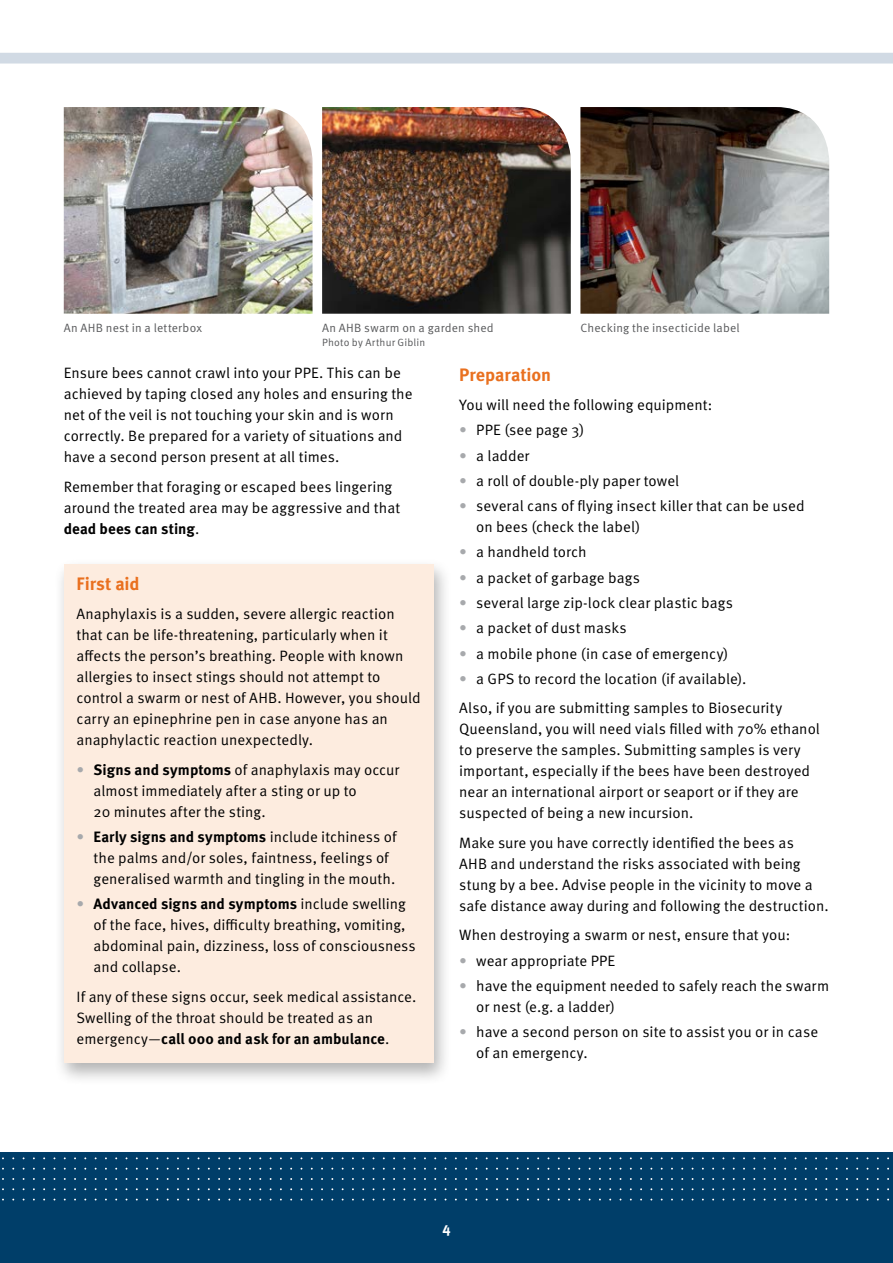
<style>
.page{position:relative;width:893px;height:1263px;background:#fff}
.page>*{position:absolute;margin:0;border:0;box-sizing:border-box;transform-origin:0 0}
.h01{font:700 18px "Meta OT";letter-spacing:-.005em;color:#e9701f}
.body{font:15px/21px "Meta OT";color:#000}
.body-beforebullet{font:15px "Meta OT";letter-spacing:.005em;color:#000}
.t1{font:700 15px "Meta OT";color:#fff}
.t2{font:12px "Meta OT";letter-spacing:.015em;color:#58595b}
.t3{font:10.5px "Meta OT";letter-spacing:.015em;color:#58595b}
.s1{font-weight:700}
.s2{color:#a7a9ac}
</style>
<div class="page">
<div style="left:0;top:1152px;width:893px;height:111px;background:#003e69"></div>
<div style="left:0;top:53px;width:893px;height:11px;background:#d1dae4"></div>
<div style="left:54px;top:558px;width:398px;height:528px;background:#000;opacity:.3"></div>
<div style="left:64px;top:564px;width:370px;height:499px;background:#fdecdf"></div>
<img style="left:64px;top:107px;width:249px;height:207px">
<img style="left:322px;top:107px;width:249px;height:207px">
<img style="left:580px;top:107px;width:249px;height:207px">
<p class="t2" style="left:64px;top:320px;width:140px">An AHB nest in a letterbox</p>
<p class="t2" style="left:322px;top:320px;width:173px">An AHB swarm on a garden shed</p>
<p class="t3" style="left:322px;top:336px;width:105px">Photo by Arthur Giblin</p>
<p class="t2" style="left:580px;top:320px;width:161px">Checking the insecticide label</p>
<p class="body" style="left:64px;top:363px;width:350px">Ensure bees cannot crawl into your PPE. This can be achieved by taping closed any holes and ensuring the net of the veil is not touching your skin and is worn correctly. Be prepared for a variety of situations and have a second person present at all times.</p>
<p class="body" style="left:64px;top:476px;width:338px">Remember that foraging or escaped bees lingering around the treated area may be aggressive and that <span class="s1">dead bees can sting</span>.</p>
<p class="h01" style="left:77px;top:572px;width:65px">First aid</p>
<p class="body" style="left:77px;top:604px;width:346px">Anaphylaxis is a sudden, severe allergic reaction that can be life-threatening, particularly when it affects the person’s breathing. People with known allergies to insect stings should not attempt to control a swarm or nest of AHB. However, you should carry an epinephrine pen in case anyone has an anaphylactic reaction unexpectedly.</p>
<p class="body" style="left:94px;top:759px;width:307px;text-indent:-17px"><span class="s2">•</span> <span class="s1">Signs and symptoms</span> of anaphylaxis may occur almost immediately after a sting or up to<br>20 minutes after the sting.</p>
<p class="body" style="left:94px;top:826px;width:305px;text-indent:-17px"><span class="s2">•</span> <span class="s1">Early signs and symptoms</span> include itchiness of the palms and/or soles, faintness, feelings of generalised warmth and tingling in the mouth.</p>
<p class="body" style="left:94px;top:894px;width:324px;text-indent:-17px"><span class="s2">•</span> <span class="s1">Advanced signs and symptoms</span> include swelling of the face, hives, difficulty breathing, vomiting, abdominal pain, dizziness, loss of consciousness and collapse.</p>
<p class="body" style="left:77px;top:986px;width:341px">If any of these signs occur, seek medical assistance.<br>Swelling of the throat should be treated as an emergency—<span class="s1">call 000 and ask for an ambulance</span>.</p>
<p class="h01" style="left:459px;top:363px;width:93px">Preparation</p>
<p class="body-beforebullet" style="left:459px;top:396px;width:255px">You will need the following equipment:</p>
<p class="body" style="left:459px;top:420px;width:127px"><span class="s2">•</span> PPE (see page 3)</p>
<p class="body" style="left:459px;top:445px;width:72px"><span class="s2">•</span> a ladder</p>
<p class="body" style="left:459px;top:470px;width:221px"><span class="s2">•</span> a roll of double-ply paper towel</p>
<p class="body" style="left:476px;top:496px;width:330px;text-indent:-17px"><span class="s2">•</span> several cans of flying insect killer that can be used on bees (check the label)</p>
<p class="body" style="left:459px;top:542px;width:129px"><span class="s2">•</span> a handheld torch</p>
<p class="body" style="left:459px;top:567px;width:182px"><span class="s2">•</span> a packet of garbage bags</p>
<p class="body" style="left:459px;top:592px;width:275px"><span class="s2">•</span> several large zip-lock clear plastic bags</p>
<p class="body" style="left:459px;top:618px;width:169px"><span class="s2">•</span> a packet of dust masks</p>
<p class="body" style="left:459px;top:643px;width:271px"><span class="s2">•</span> a mobile phone (in case of emergency)</p>
<p class="body" style="left:459px;top:668px;width:289px"><span class="s2">•</span> a GPS to record the location (if available).</p>
<p class="body" style="left:459px;top:698px;width:362px">Also, if you are submitting samples to Biosecurity Queensland, you will need vials filled with 70% ethanol to preserve the samples. Submitting samples is very important, especially if the bees have been destroyed near an international airport or seaport or if they are suspected of being a new incursion.</p>
<p class="body" style="left:459px;top:832px;width:371px">Make sure you have correctly identified the bees as<br>AHB and understand the risks associated with being stung by a bee. Advise people in the vicinity to move a safe distance away during and following the destruction.</p>
<p class="body-beforebullet" style="left:459px;top:926px;width:333px">When destroying a swarm or nest, ensure that you:</p>
<p class="body" style="left:459px;top:950px;width:158px"><span class="s2">•</span> wear appropriate PPE</p>
<p class="body" style="left:476px;top:975px;width:354px;text-indent:-17px"><span class="s2">•</span> have the equipment needed to safely reach the swarm or nest (e.g. a ladder)</p>
<p class="body" style="left:476px;top:1021px;width:343px;text-indent:-17px"><span class="s2">•</span> have a second person on site to assist you or in case of an emergency.</p>
<p class="t1" style="left:442px;top:1218px;width:10px">4</p>
</div>
